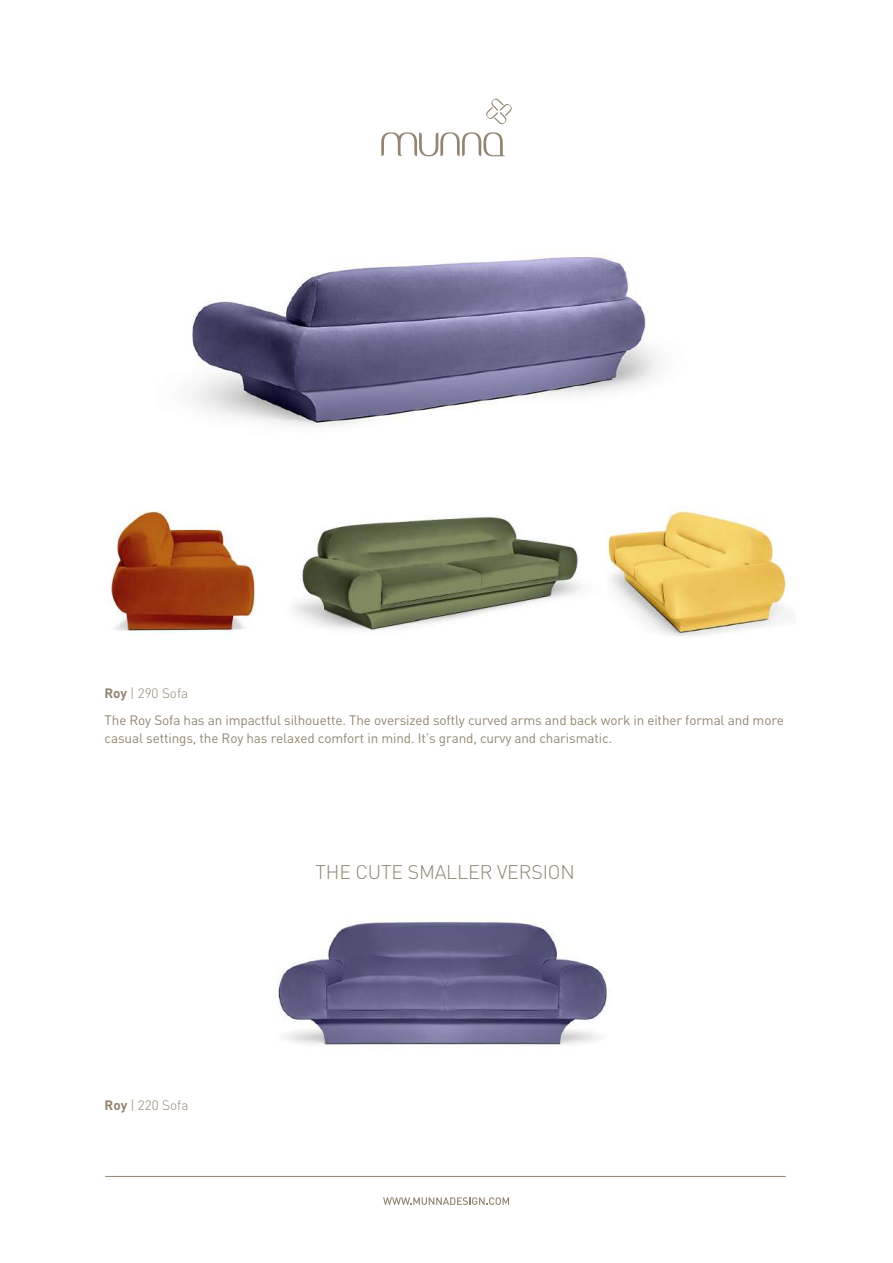
<style>
.page{position:relative;width:893px;height:1263px;background:#fff}
.page>*{position:absolute;margin:0;border:0;box-sizing:border-box;transform-origin:0 0}
.t1{font:300 19.5px "DIN";letter-spacing:-.01em;color:#938671}
.t2{font:13.5px/18px "DIN";letter-spacing:-.01em;color:#938671}
.t3{font:300 13.5px "DIN";color:#938671}
.s1{font-weight:700}
</style>
<div class="page">
<img style="left:293px;top:516px;width:288px;height:115px">
<img style="left:606px;top:506px;width:184px;height:130px">
<img style="left:111px;top:511px;width:145px;height:122px">
<img style="left:189px;top:255px;width:469px;height:173px">
<img style="left:278px;top:922px;width:331px;height:124px">
<hr style="left:105px;top:1176px;width:681px;height:1px;background:#938671">
<svg style="left:383px;top:1197px;width:126px;height:8px"></svg>
<svg style="left:381px;top:132px;width:124px;height:24px"></svg>
<svg style="left:486px;top:99px;width:26px;height:25px"></svg>
<p class="t3" style="left:104px;top:684px;width:85px"><span class="s1">Roy</span> | 290 Sofa</p>
<p class="t2" style="left:105px;top:711px;width:681px">The Roy Sofa has an impactful silhouette. The oversized softly curved arms and back work in either formal and more casual settings, the Roy has relaxed comfort in mind. It’s grand, curvy and charismatic.</p>
<p class="t3" style="left:105px;top:1097px;width:85px"><span class="s1">Roy</span> | 220 Sofa</p>
<h1 class="t1" style="left:316px;top:860px;width:261px">THE CUTE SMALLER VERSION</h1>
</div>
